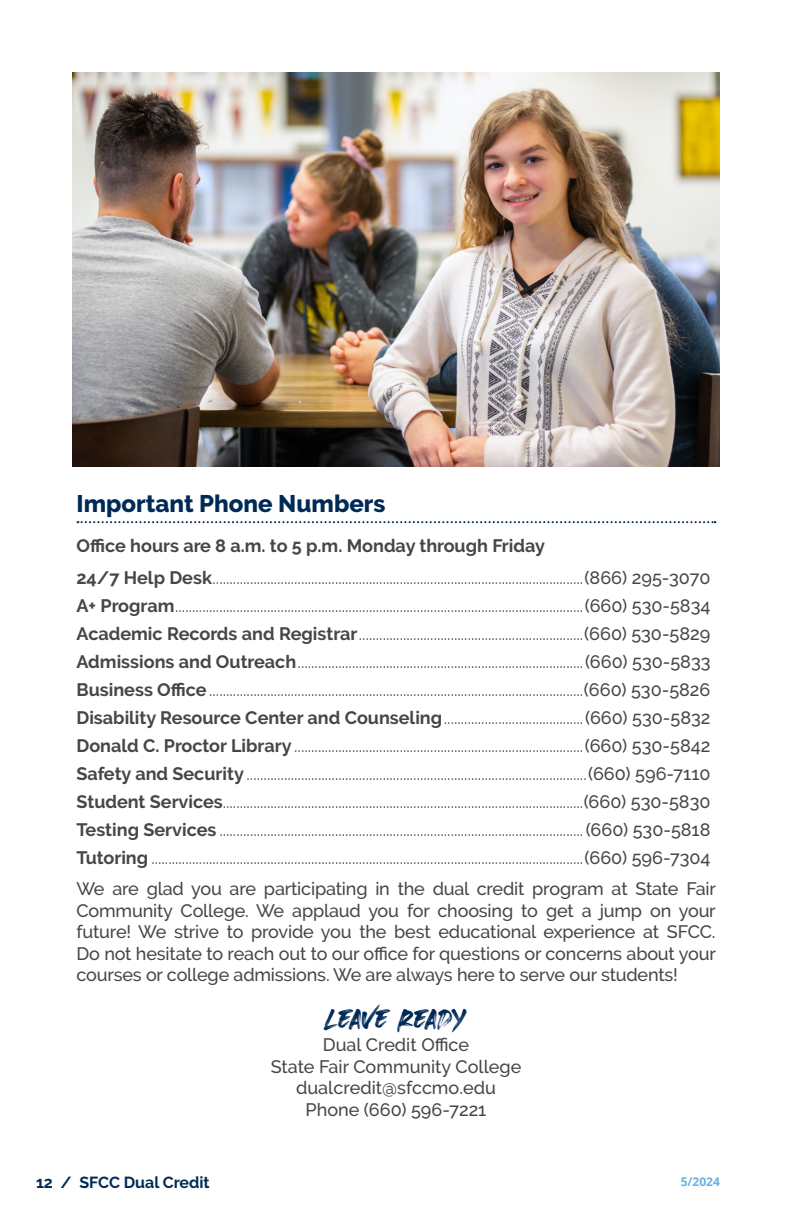
<style>
.page{position:relative;width:792px;height:1224px;background:#fff}
.page>*{position:absolute;margin:0;border:0;box-sizing:border-box;transform-origin:0 0}
.Important_Dates{font:40px "Heaters";letter-spacing:-.005em;color:#002a56}
.subheads{font:800 24px "Raleway";color:#002a56}
.Important_Dates-2{font:18px "Raleway";color:#454647}
.Important_Dates-3{font:500 18px/21.6px "Raleway";color:#454647;text-align:justify}
.t1{font:700 18px "Raleway";color:#454647}
.t2{font:700 16px "Raleway";color:#002a56}
.t3{font:700 12px "Open Sans";color:#69b1e2}
.s1{font-weight:700}
.s2{font-weight:500}
</style>
<div class="page">
<img style="left:72px;top:72px;width:648px;height:394px">
<svg style="left:78px;top:521px;width:637px;height:2px"></svg>
<p class="subheads" style="left:76px;top:490px;width:310px">Important Phone Numbers</p>
<p class="t1" style="left:76px;top:535px;width:470px">Office hours are 8 a.m. to 5 p.m. Monday through Friday</p>
<p class="Important_Dates-2" style="left:76px;top:568px;width:636px"><span class="s1">24/7 Help Desk</span>.............................................................................................................<span class="s2">(866) 295-3070</span></p>
<p class="Important_Dates-2" style="left:76px;top:596px;width:636px"><span class="s1">A+ Program</span>........................................................................................................................<span class="s2">(660) 530-5834</span></p>
<p class="Important_Dates-2" style="left:76px;top:624px;width:636px"><span class="s1">Academic Records and Registrar</span>..................................................................<span class="s2">(660) 530-5829</span></p>
<p class="Important_Dates-2" style="left:76px;top:652px;width:636px"><span class="s1">Admissions and Outreach</span>....................................................................................<span class="s2">(660) 530-5833</span></p>
<p class="Important_Dates-2" style="left:76px;top:680px;width:636px"><span class="s1">Business Office</span>..............................................................................................................<span class="s2">(660) 530-5826</span></p>
<p class="Important_Dates-2" style="left:76px;top:708px;width:636px"><span class="s1">Disability Resource Center and Counseling</span>.........................................<span class="s2">(660) 530-5832</span></p>
<p class="Important_Dates-2" style="left:76px;top:736px;width:636px"><span class="s1">Donald C. Proctor Library</span> .....................................................................................<span class="s2">(660) 530-5842</span></p>
<p class="Important_Dates-2" style="left:76px;top:764px;width:636px"><span class="s1">Safety and Security</span> ....................................................................................................<span class="s2">(660) 596-7110</span></p>
<p class="Important_Dates-2" style="left:76px;top:792px;width:636px"><span class="s1">Student Services</span>..........................................................................................................<span class="s2">(660) 530-5830</span></p>
<p class="Important_Dates-2" style="left:76px;top:820px;width:636px"><span class="s1">Testing Services</span> ...........................................................................................................<span class="s2">(660) 530-5818</span></p>
<p class="Important_Dates-2" style="left:76px;top:848px;width:636px"><span class="s1">Tutoring</span> ...............................................................................................................................<span class="s2">(660) 596-7304</span></p>
<p class="Important_Dates-3" style="left:76px;top:878px;width:641px">We are glad you are participating in the dual credit program at State Fair Community College. We applaud you for choosing to get a jump on your future! We strive to provide you the best educational experience at SFCC.<br>Do not hesitate to reach out to our office for questions or concerns about your courses or college admissions. We are always here to serve our students!</p>
<p class="Important_Dates" style="left:325px;top:1003px;width:144px">LEAVE READY</p>
<p class="Important_Dates-3" style="left:323px;top:1034px;width:148px">Dual Credit Office</p>
<p class="Important_Dates-3" style="left:271px;top:1055px;width:252px">State Fair Community College</p>
<p class="Important_Dates-3" style="left:296px;top:1077px;width:201px">dualcredit@sfccmo.edu</p>
<p class="Important_Dates-3" style="left:306px;top:1099px;width:182px">Phone (660) 596-7221</p>
<p class="t2" style="left:36px;top:1173px;width:175px">12 / SFCC Dual Credit</p>
<p class="t3" style="left:681px;top:1173px;width:41px">5/2024</p>
</div>
